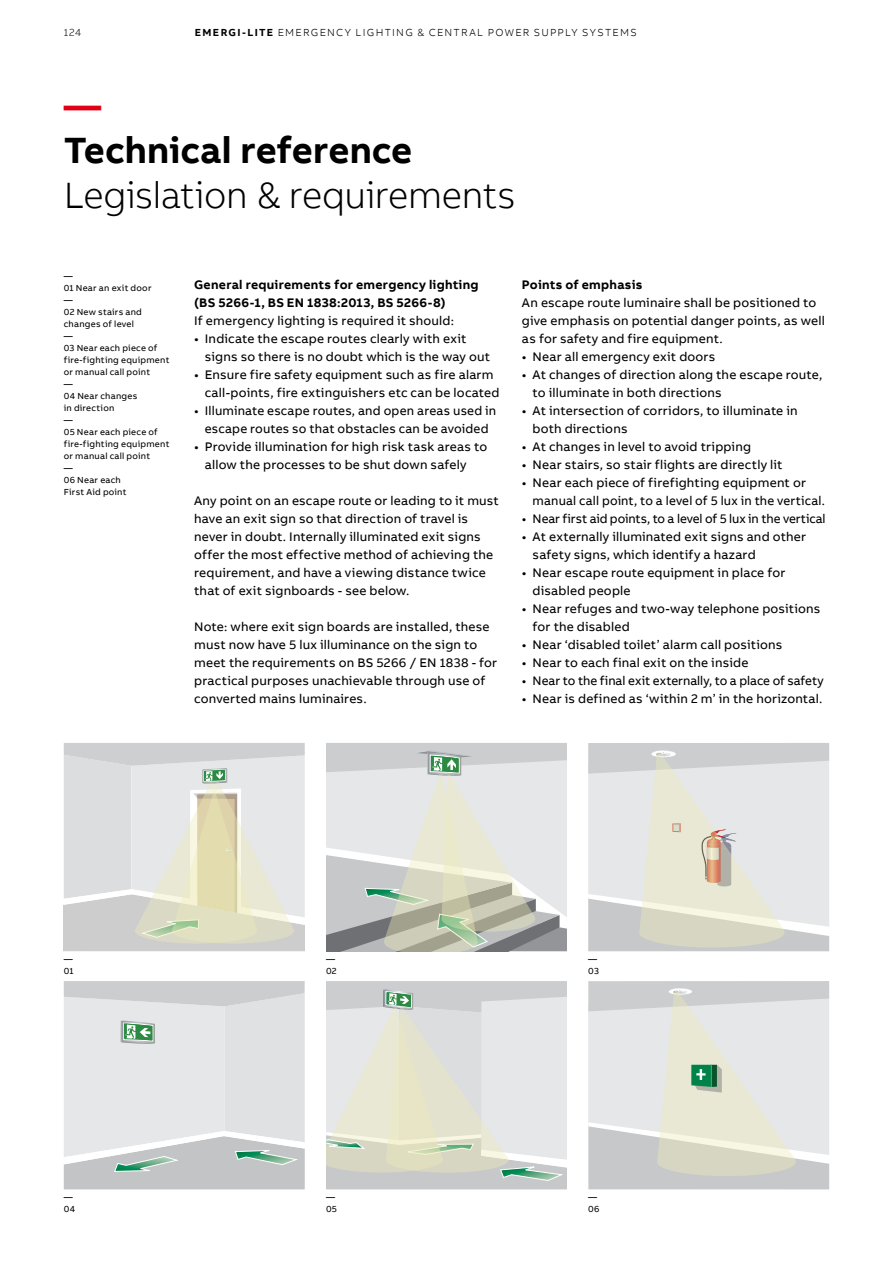
<style>
.page{position:relative;width:893px;height:1263px;background:#fff}
.page>*{position:absolute;margin:0;border:0;box-sizing:border-box;transform-origin:0 0}
.t1{font:300 37.5px "AB Bvoice";letter-spacing:-.01em;color:#000}
.t2{font:700 37.5px "AB Bvoice";color:#000}
.t3{font:700 37.5px "AB Bvoice";color:#e30015}
.t4{font:12.75px/18px "AB Bvoice";letter-spacing:.015em;color:#000}
.t5{font:700 12.75px/18px "AB Bvoice";letter-spacing:.02em;color:#000}
.t6{font:12.75px "AB Bvoice";letter-spacing:-.005em;color:#000}
.t7{font:300 10.5px "AB Bvoice";letter-spacing:.12em;color:#000}
.t8{font:9px/12px "AB Bvoice";letter-spacing:.025em;color:#000}
.s1{font-weight:700}
</style>
<div class="page">
<svg style="left:588px;top:981px;width:241px;height:208px;background:#dcded9"></svg>
<svg style="left:326px;top:981px;width:241px;height:208px;background:#dcded6"></svg>
<svg style="left:64px;top:981px;width:241px;height:208px;background:#d9dcdc"></svg>
<svg style="left:588px;top:743px;width:241px;height:208px;background:#dfdfda"></svg>
<svg style="left:326px;top:743px;width:241px;height:208px;background:#d1d3cd"></svg>
<svg style="left:64px;top:743px;width:241px;height:208px;background:#ddded5"></svg>
<p class="t7" style="left:64px;top:26px;width:19px">124</p>
<p class="t7" style="left:195px;top:26px;width:443px"><span class="s1">EMERGI-LITE</span> EMERGENCY LIGHTING &amp; CENTRAL POWER SUPPLY SYSTEMS</p>
<h1 class="t3" style="left:64px;top:81px;width:39px">—</h1>
<h1 class="t2" style="left:64px;top:126px;width:350px">Technical reference</h1>
<h1 class="t1" style="left:64px;top:173px;width:454px">Legislation &amp; requirements</h1>
<p class="t8" style="left:64px;top:270px;width:107px">—<br>01 Near an exit door<br>—<br>02 New stairs and changes of level<br>—<br>03 Near each piece of fire-fighting equipment or manual call point<br>—<br>04 Near changes<br>in direction<br>—<br>05 Near each piece of fire-fighting equipment or manual call point<br>—<br>06 Near each<br>First Aid point</p>
<p class="t5" style="left:194px;top:275px;width:286px">General requirements for emergency lighting (BS 5266-1, BS EN 1838:2013, BS 5266-8)</p>
<p class="t4" style="left:194px;top:312px;width:261px">If emergency lighting is required it should:</p>
<p class="t4" style="left:205px;top:330px;width:287px;text-indent:-11px">• Indicate the escape routes clearly with exit signs so there is no doubt which is the way out</p>
<p class="t4" style="left:205px;top:366px;width:296px;text-indent:-11px">• Ensure fire safety equipment such as fire alarm call-points, fire extinguishers etc can be located</p>
<p class="t4" style="left:194px;top:402px;width:304px;text-align:center">• Illuminate escape routes, and open areas used in escape routes so that obstacles can be avoided</p>
<p class="t4" style="left:205px;top:438px;width:284px;text-indent:-11px">• Provide illumination for high risk task areas to allow the processes to be shut down safely</p>
<p class="t4" style="left:194px;top:492px;width:306px">Any point on an escape route or leading to it must have an exit sign so that direction of travel is never in doubt. Internally illuminated exit signs offer the most effective method of achieving the requirement, and have a viewing distance twice that of exit signboards - see below.</p>
<p class="t4" style="left:194px;top:618px;width:305px">Note: where exit sign boards are installed, these must now have 5 lux illuminance on the sign to meet the requirements on BS 5266 / EN 1838 - for practical purposes unachievable through use of converted mains luminaires.</p>
<p class="t5" style="left:522px;top:276px;width:122px">Points of emphasis</p>
<p class="t4" style="left:522px;top:294px;width:304px">An escape route luminaire shall be positioned to give emphasis on potential danger points, as well as for safety and fire equipment.</p>
<p class="t4" style="left:522px;top:348px;width:195px">• Near all emergency exit doors</p>
<p class="t4" style="left:533px;top:366px;width:291px;text-indent:-11px">• At changes of direction along the escape route, to illuminate in both directions</p>
<p class="t4" style="left:533px;top:402px;width:267px;text-indent:-11px">• At intersection of corridors, to illuminate in both directions</p>
<p class="t4" style="left:522px;top:438px;width:231px">• At changes in level to avoid tripping</p>
<p class="t4" style="left:522px;top:456px;width:262px">• Near stairs, so stair flights are directly lit</p>
<p class="t4" style="left:533px;top:474px;width:294px;text-indent:-11px">• Near each piece of firefighting equipment or manual call point, to a level of 5 lux in the vertical.</p>
<p class="t6" style="left:522px;top:511px;width:305px">• Near first aid points, to a level of 5 lux in the vertical</p>
<p class="t4" style="left:533px;top:528px;width:275px;text-indent:-11px">• At externally illuminated exit signs and other safety signs, which identify a hazard</p>
<p class="t4" style="left:533px;top:564px;width:254px;text-indent:-11px">• Near escape route equipment in place for disabled people</p>
<p class="t4" style="left:533px;top:600px;width:289px;text-indent:-11px">• Near refuges and two-way telephone positions for the disabled</p>
<p class="t4" style="left:522px;top:636px;width:262px">• Near ‘disabled toilet’ alarm call positions</p>
<p class="t4" style="left:522px;top:654px;width:228px">• Near to each final exit on the inside</p>
<p class="t4" style="left:522px;top:672px;width:303px">• Near to the final exit externally, to a place of safety</p>
<p class="t4" style="left:522px;top:690px;width:302px">• Near is defined as ‘within 2 m’ in the horizontal.</p>
<p class="t8" style="left:64px;top:953px;width:11px">—<br>01</p>
<p class="t8" style="left:64px;top:1191px;width:13px">—<br>04</p>
<p class="t8" style="left:326px;top:953px;width:12px">—<br>02</p>
<p class="t8" style="left:326px;top:1191px;width:13px">—<br>05</p>
<p class="t8" style="left:588px;top:953px;width:12px">—<br>03</p>
<p class="t8" style="left:588px;top:1191px;width:13px">—<br>06</p>
</div>
